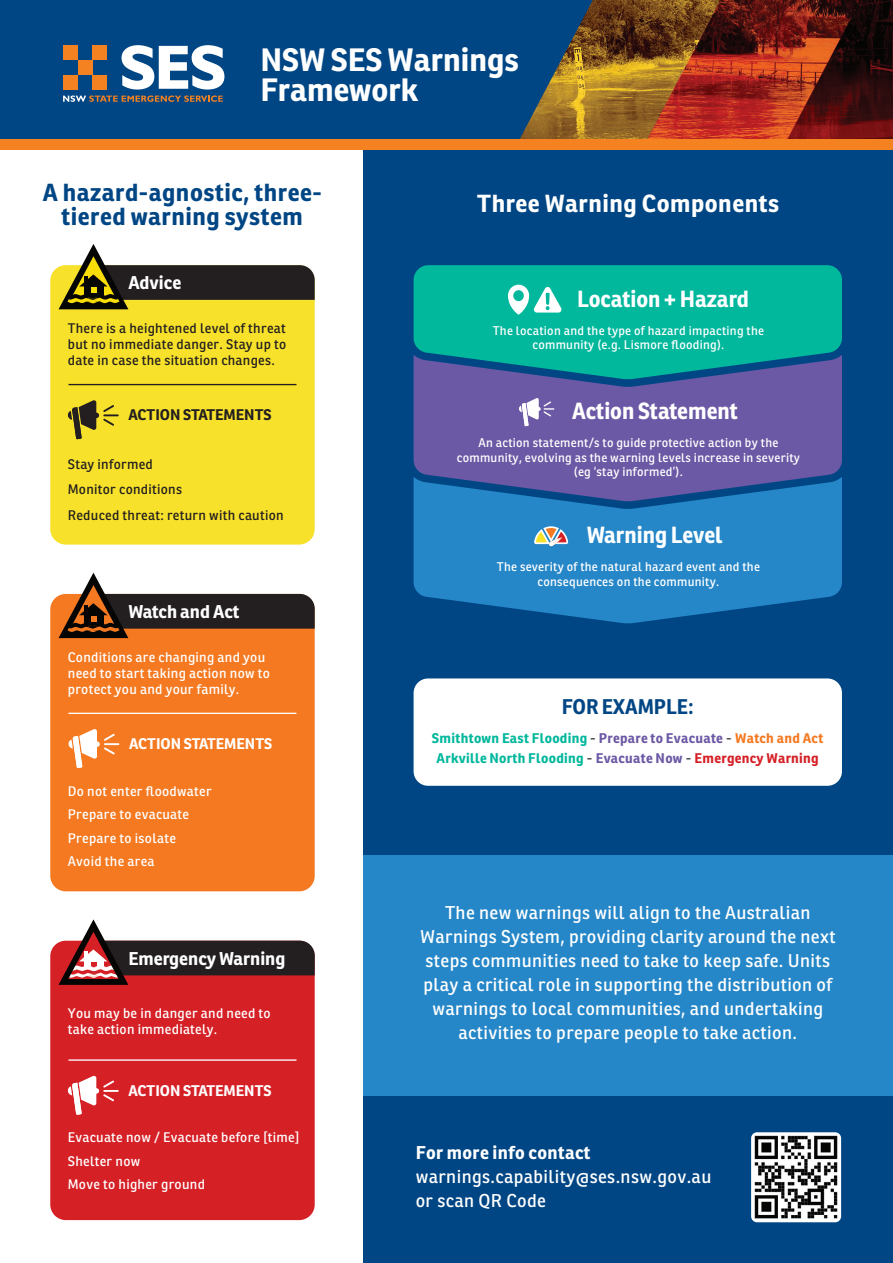
<style>
.page{position:relative;width:893px;height:1263px;background:#fff}
.page>*{position:absolute;margin:0;border:0;box-sizing:border-box;transform-origin:0 0}
.t1{font:700 31.35px/30.3px "Ronnia";color:#fff}
.t2{font:700 24px/23.7px "Ronnia";letter-spacing:.02em;color:#004684;text-align:center}
.t3{font:700 24px "Ronnia";letter-spacing:.02em;color:#fff}
.t4{font:700 22.65px "Ronnia";color:#fff;scale:.96 1}
.t5{font:700 20.7px "Ronnia";color:#004684;scale:.96 1}
.t6{font:18px/24px "Ronnia";letter-spacing:.02em;color:#fff}
.t7{font:700 18px "Ronnia";color:#fff}
.t8{font:700 18px "Ronnia";letter-spacing:.02em;color:#fff}
.t9{font:700 15px "Ronnia";color:#fff}
.t10{font:700 15px "Ronnia";color:#231f20}
.t11{font:700 13.65px/20.4px "Ronnia";letter-spacing:.02em;color:#01b79c;text-align:center}
.t12{font:13.5px/23.5px "Ronnia";letter-spacing:.02em;color:#fff}
.t13{font:13.5px/16.2px "Ronnia";letter-spacing:.02em;color:#231f20;text-align:justify}
.t14{font:12.3px/14.7px "Ronnia";letter-spacing:.02em;color:#fff;text-align:center}
.s1{font-weight:400;color:#231f20}
.s2{color:#6c59a5}
.s3{color:#f47921}
.s4{color:#d52026}
</style>
<div class="page">
<div style="left:364px;top:150px;width:529px;height:1113px;background:#004684"></div>
<div style="left:364px;top:855px;width:529px;height:240px;background:#2687c8"></div>
<div style="left:0;top:0;width:893px;height:142px;background:#004684"></div>
<div style="left:93px;top:75px;width:14px;height:14px;background:#f58220"></div>
<div style="left:78px;top:60px;width:15px;height:15px;background:#f58220"></div>
<div style="left:93px;top:45px;width:14px;height:15px;background:#f58220"></div>
<div style="left:63px;top:75px;width:15px;height:14px;background:#f58220"></div>
<div style="left:63px;top:45px;width:15px;height:15px;background:#f58220"></div>
<svg style="left:122px;top:45px;width:102px;height:45px"></svg>
<svg style="left:63px;top:96px;width:160px;height:6px"></svg>
<img style="left:518px;top:0;width:375px;height:140px">
<div style="left:0;top:140px;width:893px;height:10px;background:#f58220"></div>
<svg style="left:751px;top:1132px;width:90px;height:90px"></svg>
<img style="left:755px;top:1136px;width:82px;height:83px">
<div style="left:414px;top:678px;width:428px;height:108px;background:#fff;border-radius:14px"></div>
<svg style="left:414px;top:501px;width:428px;height:122px;background:#217ebf"></svg>
<svg style="left:414px;top:379px;width:428px;height:122px;background:#605aa4"></svg>
<svg style="left:414px;top:265px;width:428px;height:114px;background:#08a99b"></svg>
<svg style="left:508px;top:285px;width:54px;height:30px;background:#77d8ca"></svg>
<svg style="left:518px;top:398px;width:36px;height:28px"></svg>
<svg style="left:534px;top:526px;width:34px;height:20px"></svg>
<div style="left:50px;top:594px;width:265px;height:297px;background:#f47921;border-radius:15px"></div>
<svg style="left:59px;top:573px;width:256px;height:65px"></svg>
<hr style="left:68px;top:713px;width:228px;height:1px;background:#fff">
<svg style="left:68px;top:729px;width:51px;height:39px"></svg>
<div style="left:50px;top:941px;width:265px;height:279px;background:#d52026;border-radius:15px"></div>
<svg style="left:59px;top:919px;width:256px;height:66px"></svg>
<hr style="left:68px;top:1059px;width:228px;height:2px;background:#fff">
<svg style="left:67px;top:1075px;width:52px;height:40px"></svg>
<div style="left:50px;top:265px;width:265px;height:280px;background:#f7e12a;border-radius:15px"></div>
<svg style="left:59px;top:244px;width:256px;height:65px"></svg>
<hr style="left:68px;top:384px;width:228px;height:1px;background:#231f20">
<svg style="left:67px;top:400px;width:52px;height:39px"></svg>
<h1 class="t1" style="left:260px;top:44px;width:260px">NSW SES Warnings<br>Framework</h1>
<h2 class="t2" style="left:43px;top:181px;width:281px">A hazard-agnostic, three&shy;tiered warning system</h2>
<p class="t7" style="left:128px;top:271px;width:54px">Advice</p>
<p class="t13" style="left:68px;top:320px;width:220px">There is a heightened level of threat but no immediate danger. Stay up to date in case the situation changes.</p>
<p class="t10" style="left:128px;top:405px;width:145px">ACTION STATEMENTS</p>
<p class="t13" style="left:68px;top:451px;width:217px;line-height:25.5px;text-align:left">Stay informed<br>Monitor conditions<br>Reduced threat: return with caution</p>
<p class="t7" style="left:128px;top:600px;width:113px">Watch and Act</p>
<p class="t12" style="left:68px;top:649px;width:204px;line-height:16.2px">Conditions are changing and you need to start taking action now to protect you and your family.</p>
<p class="t9" style="left:129px;top:734px;width:145px">ACTION STATEMENTS</p>
<p class="t12" style="left:68px;top:779px;width:145px">Do not enter floodwater<br>Prepare to evacuate<br>Prepare to isolate<br>Avoid the area</p>
<p class="t7" style="left:128px;top:947px;width:159px">Emergency Warning</p>
<p class="t12" style="left:68px;top:1005px;width:204px;line-height:16.2px">You may be in danger and need to take action immediately.</p>
<p class="t9" style="left:128px;top:1080px;width:145px">ACTION STATEMENTS</p>
<p class="t12" style="left:68px;top:1125px;width:233px">Evacuate now / Evacuate before [time]<br>Shelter now<br>Move to higher ground</p>
<h2 class="t3" style="left:477px;top:188px;width:303px">Three Warning Components</h2>
<p class="t4" style="left:577px;top:284px;width:180px">Location + Hazard</p>
<p class="t14" style="left:493px;top:323px;width:273px">The location and the type of hazard impacting the community (e.g. Lismore flooding).</p>
<p class="t4" style="left:572px;top:396px;width:174px">Action Statement</p>
<p class="t14" style="left:457px;top:435px;width:345px">An action statement/s to guide protective action by the community, evolving as the warning levels increase in severity (eg ‘stay informed’).</p>
<p class="t4" style="left:587px;top:520px;width:143px">Warning Level</p>
<p class="t14" style="left:497px;top:559px;width:265px">The severity of the natural hazard event and the consequences on the community.</p>
<p class="t5" style="left:562px;top:693px;width:139px">FOR EXAMPLE:</p>
<p class="t11" style="left:432px;top:727px;width:393px">Smithtown East Flooding <span class="s1">-</span> <span class="s2">Prepare to Evacuate</span> <span class="s1">-</span> <span class="s3">Watch and Act<br></span>Arkville North Flooding <span class="s1">-</span> <span class="s2">Evacuate Now</span> <span class="s1">-</span> <span class="s4">Emergency Warning</span></p>
<p class="t6" style="left:420px;top:900px;width:417px;text-align:center">The new warnings will align to the Australian Warnings System, providing clarity around the next steps communities need to take to keep safe. Units play a critical role in supporting the distribution of warnings to local communities, and undertaking activities to prepare people to take action.</p>
<p class="t8" style="left:416px;top:1141px;width:176px">For more info contact</p>
<p class="t6" style="left:416px;top:1164px;width:297px">warnings.capability@ses.nsw.gov.au or scan QR Code</p>
</div>
